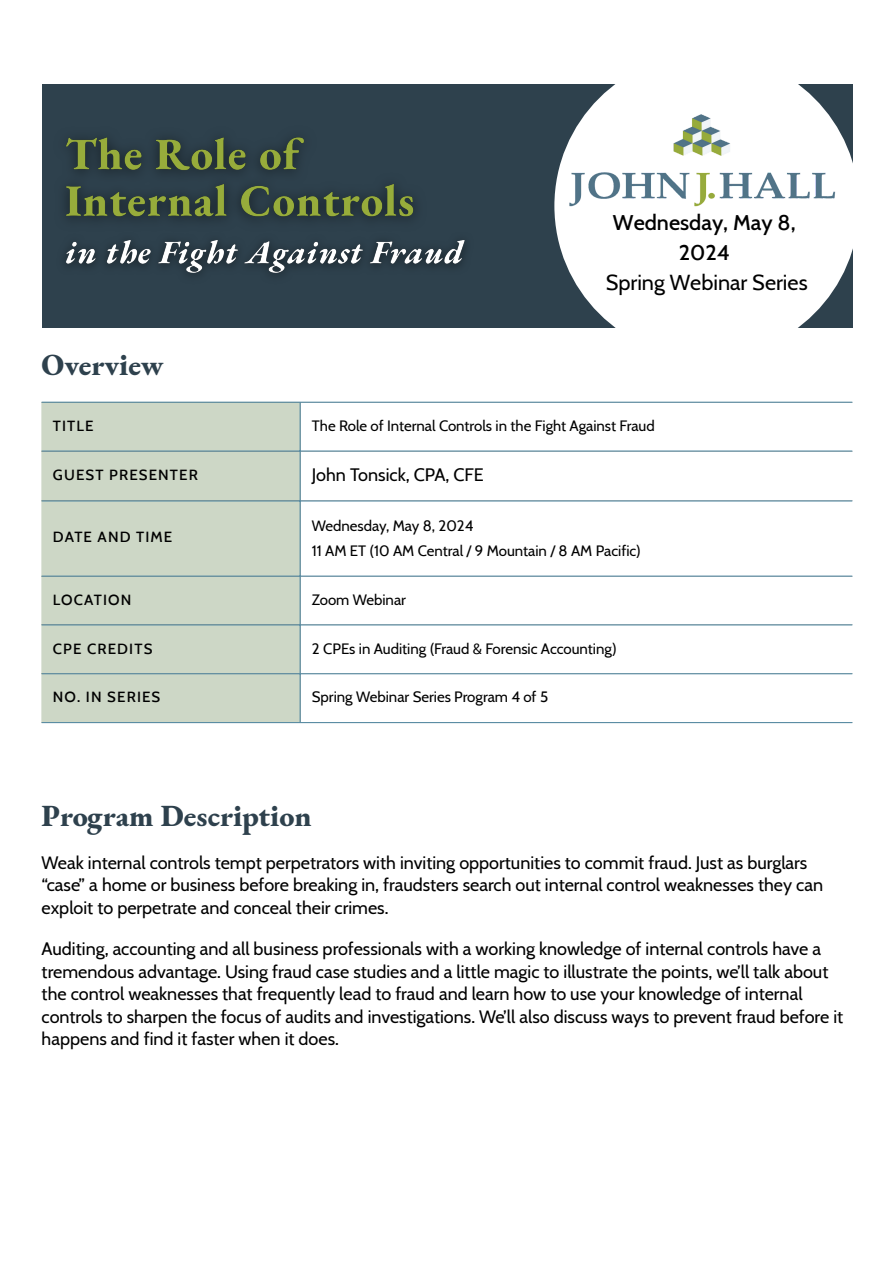
<style>
.page{position:relative;width:894px;height:1263px;background:#fff}
.page>*{position:absolute;margin:0;border:0;box-sizing:border-box;transform-origin:0 0}
.t1{font:800 30px "EB Garamond";color:#2e414d}
.t2{font:500 21.75px "Cabin";color:#000}
.t3{font:21.75px "Cabin";color:#000}
.t4{font:18px/22.5px "Cabin";color:#000}
.t5{font:15px/24.8px "Cabin";color:#000}
.t6{font:500 15px "Cabin";letter-spacing:.075em;color:#000}
</style>
<div class="page">
<div style="left:42px;top:84px;width:810px;height:243px;background:#2e414d"></div>
<svg style="left:554px;top:84px;width:298px;height:243px;fill:#fff"></svg>
<img style="left:65px;top:137px;width:350px;height:83px">
<img style="left:556px;top:98px;width:296px;height:132px">
<img style="left:65px;top:240px;width:400px;height:34px">
<div style="left:42px;top:403px;width:257px;height:319px;background:#cdd7c6"></div>
<hr style="left:299px;top:403px;width:1px;height:319px;background:#5a8da4">
<hr style="left:42px;top:402px;width:810px;height:1px;background:#5a8da4">
<hr style="left:42px;top:450px;width:810px;height:2px;background:#5a8da4">
<hr style="left:42px;top:500px;width:810px;height:2px;background:#5a8da4">
<hr style="left:42px;top:576px;width:810px;height:1px;background:#5a8da4">
<hr style="left:42px;top:624px;width:810px;height:1px;background:#5a8da4">
<hr style="left:42px;top:673px;width:810px;height:1px;background:#5a8da4">
<hr style="left:42px;top:722px;width:810px;height:1px;background:#5a8da4">
<h1 class="t1" style="left:42px;top:344px;width:123px">Overview</h1>
<p class="t2" style="left:612px;top:209px;width:184px">Wednesday, May 8,</p>
<p class="t2" style="left:678px;top:239px;width:52px">2024</p>
<p class="t3" style="left:605px;top:269px;width:203px">Spring Webinar Series</p>
<p class="t6" style="left:53px;top:416px;width:42px">TITLE</p>
<p class="t5" style="left:312px;top:413px;width:344px">The Role of Internal Controls in the Fight Against Fraud</p>
<p class="t6" style="left:53px;top:465px;width:146px">GUEST PRESENTER</p>
<p class="t4" style="left:312px;top:463px;width:173px">John Tonsick, CPA, CFE</p>
<p class="t6" style="left:53px;top:528px;width:121px">DATE AND TIME</p>
<p class="t5" style="left:312px;top:513px;width:330px">Wednesday, May 8, 2024<br>11 AM ET (10 AM Central / 9 Mountain / 8 AM Pacific)</p>
<p class="t6" style="left:53px;top:590px;width:80px">LOCATION</p>
<p class="t5" style="left:312px;top:587px;width:95px">Zoom Webinar</p>
<p class="t6" style="left:53px;top:639px;width:101px">CPE CREDITS</p>
<p class="t5" style="left:312px;top:636px;width:306px">2 CPEs in Auditing (Fraud &amp; Forensic Accounting)</p>
<p class="t6" style="left:53px;top:688px;width:109px">NO. IN SERIES</p>
<p class="t5" style="left:312px;top:685px;width:237px">Spring Webinar Series Program 4 of 5</p>
<h1 class="t1" style="left:42px;top:796px;width:271px">Program Description</h1>
<p class="t4" style="left:42px;top:851px;width:782px">Weak internal controls tempt perpetrators with inviting opportunities to commit fraud. Just as burglars “case” a home or business before breaking in, fraudsters search out internal control weaknesses they can exploit to perpetrate and conceal their crimes.</p>
<p class="t4" style="left:42px;top:937px;width:802px">Auditing, accounting and all business professionals with a working knowledge of internal controls have a tremendous advantage. Using fraud case studies and a little magic to illustrate the points, we’ll talk about the control weaknesses that frequently lead to fraud and learn how to use your knowledge of internal controls to sharpen the focus of audits and investigations. We’ll also discuss ways to prevent fraud before it happens and find it faster when it does.</p>
</div>
